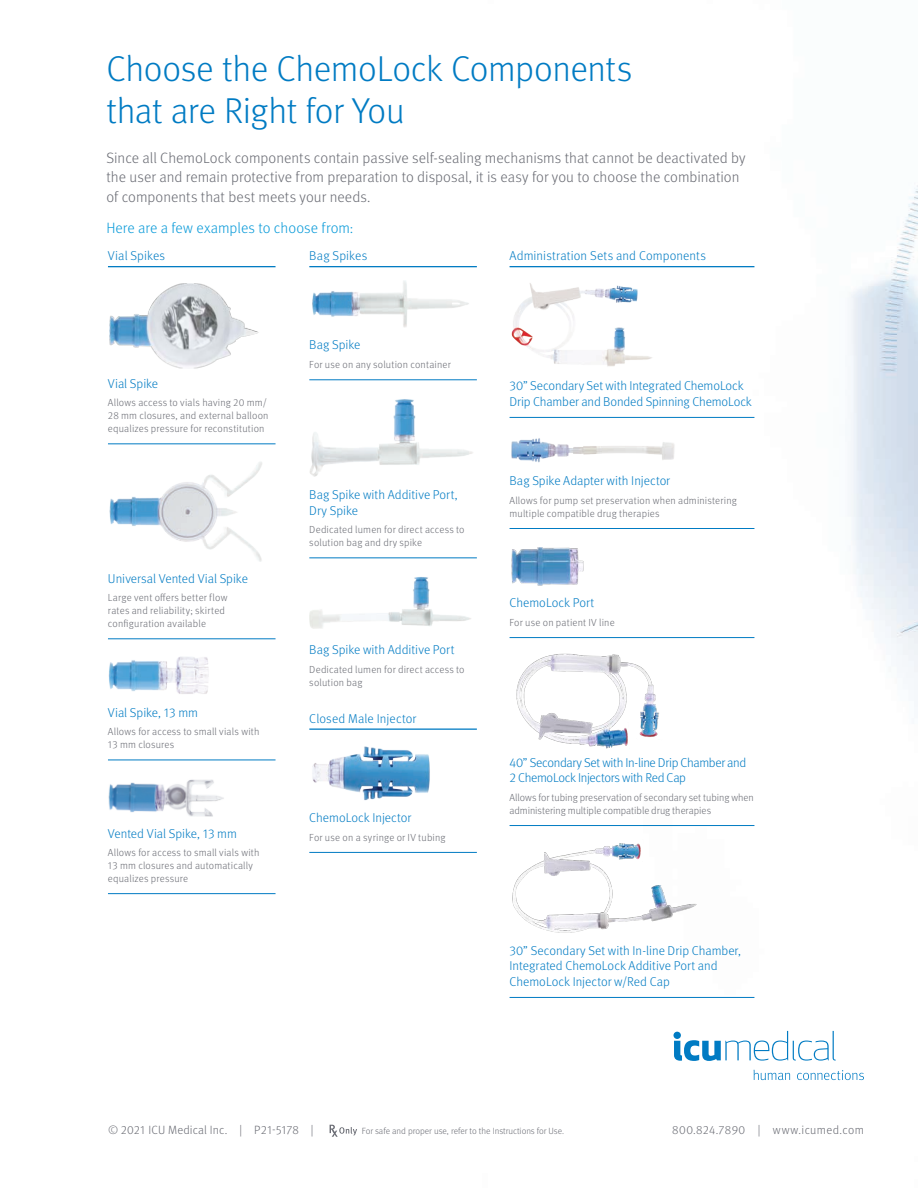
<style>
.page{position:relative;width:918px;height:1188px;background:#fff}
.page>*{position:absolute;margin:0;border:0;box-sizing:border-box;transform-origin:0 0}
.Cover_Heading{font:300 36px/42px "Meta OT";letter-spacing:-.01em;color:#007bc3}
.BACK_BODY{font:300 15px/19.5px "Meta OT";color:#696b73}
.BACK_BODY-2{font:300 15px "Meta OT";letter-spacing:.005em;color:#089ad9}
.Paragraph_Style_1{font:300 12.9px/15.5px "Meta OT";color:#007bc3}
.Sect_Prod_Title{font:300 12.9px/15.5px "Meta OT";letter-spacing:-.005em;color:#007bc3}
.Sect_Prod_Title-2{font:300 12.9px/15.5px "Meta OT";letter-spacing:-.025em;color:#007bc3}
.Section_Heading{font:300 12.9px "Meta OT";letter-spacing:.005em;color:#007bc3}
.t1{font:300 12px "Meta OT";letter-spacing:.02em;color:#696b73}
.Section_Product_Desc{font:300 10.2px/12.9px "Meta OT";letter-spacing:.015em;color:#696b73}
.Section_Product_Desc-2{font:300 10.2px/12.9px "Meta OT";letter-spacing:-.005em;color:#696b73}
.t2{font:300 9px "Meta OT";color:#696b73}
</style>
<div class="page">
<img style="left:108px;top:185px;width:810px;height:948px">
<svg style="left:674px;top:1031px;width:162px;height:30px"></svg>
<div style="left:674px;top:1032px;width:7px;height:7px;background:#007bc3;border-radius:50%"></div>
<svg style="left:754px;top:1070px;width:36px;height:10px"></svg>
<svg style="left:797px;top:1070px;width:67px;height:10px"></svg>
<svg style="left:330px;top:1125px;width:27px;height:12px"></svg>
<img style="left:510px;top:436px;width:167px;height:28px">
<hr style="left:510px;top:528px;width:244px;height:1px;background:#007bc3">
<img style="left:108px;top:777px;width:118px;height:39px">
<hr style="left:108px;top:893px;width:168px;height:1px;background:#007bc3">
<hr style="left:108px;top:266px;width:168px;height:1px;background:#007bc3">
<img style="left:109px;top:283px;width:151px;height:87px">
<hr style="left:108px;top:444px;width:168px;height:1px;background:#007bc3">
<img style="left:108px;top:656px;width:103px;height:40px">
<hr style="left:108px;top:760px;width:168px;height:1px;background:#007bc3">
<img style="left:108px;top:461px;width:163px;height:101px">
<hr style="left:108px;top:639px;width:168px;height:1px;background:#007bc3">
<img style="left:309px;top:397px;width:166px;height:81px">
<hr style="left:309px;top:558px;width:168px;height:1px;background:#007bc3">
<img style="left:309px;top:575px;width:165px;height:58px">
<img style="left:309px;top:280px;width:161px;height:48px">
<hr style="left:309px;top:380px;width:168px;height:1px;background:#007bc3">
<hr style="left:309px;top:266px;width:168px;height:1px;background:#007bc3">
<hr style="left:309px;top:729px;width:168px;height:1px;background:#007bc3">
<img style="left:309px;top:746px;width:125px;height:55px">
<hr style="left:309px;top:852px;width:168px;height:1px;background:#007bc3">
<img style="left:510px;top:547px;width:74px;height:39px">
<hr style="left:510px;top:637px;width:244px;height:1px;background:#007bc3">
<img style="left:510px;top:280px;width:144px;height:89px">
<hr style="left:510px;top:417px;width:244px;height:1px;background:#007bc3">
<img style="left:510px;top:653px;width:157px;height:97px">
<hr style="left:510px;top:825px;width:244px;height:1px;background:#007bc3">
<img style="left:510px;top:840px;width:191px;height:101px">
<hr style="left:510px;top:997px;width:244px;height:1px;background:#007bc3">
<hr style="left:510px;top:266px;width:244px;height:1px;background:#007bc3">
<p class="Cover_Heading" style="left:106px;top:48px;width:527px">Choose the ChemoLock Components that are Right for You</p>
<p class="BACK_BODY" style="left:106px;top:148px;width:641px">Since all ChemoLock components contain passive self-sealing mechanisms that cannot be deactivated by the user and remain protective from preparation to disposal, it is easy for you to choose the combination of components that best meets your needs.</p>
<p class="BACK_BODY-2" style="left:106px;top:219px;width:249px">Here are a few examples to choose from:</p>
<p class="Section_Heading" style="left:108px;top:248px;width:59px">Vial Spikes</p>
<p class="Section_Heading" style="left:309px;top:248px;width:59px">Bag Spikes</p>
<p class="Paragraph_Style_1" style="left:510px;top:248px;width:198px">Administration Sets and Components</p>
<p class="Sect_Prod_Title" style="left:108px;top:376px;width:52px">Vial Spike</p>
<p class="Section_Product_Desc" style="left:108px;top:397px;width:162px">Allows access to vials having 20 mm/<br>28 mm closures, and external balloon equalizes pressure for reconstitution</p>
<p class="Sect_Prod_Title" style="left:108px;top:571px;width:142px">Universal Vented Vial Spike</p>
<p class="Section_Product_Desc" style="left:108px;top:592px;width:121px">Large vent offers better flow rates and reliability; skirted configuration available</p>
<p class="Sect_Prod_Title" style="left:108px;top:705px;width:92px">Vial Spike, 13 mm</p>
<p class="Section_Product_Desc" style="left:108px;top:726px;width:153px">Allows for access to small vials with<br>13 mm closures</p>
<p class="Sect_Prod_Title" style="left:108px;top:826px;width:131px">Vented Vial Spike, 13 mm</p>
<p class="Section_Product_Desc" style="left:108px;top:846px;width:153px">Allows for access to small vials with<br>13 mm closures and automatically equalizes pressure</p>
<p class="Sect_Prod_Title" style="left:309px;top:338px;width:53px">Bag Spike</p>
<p class="Section_Product_Desc" style="left:309px;top:358px;width:143px">For use on any solution container</p>
<p class="Sect_Prod_Title" style="left:309px;top:487px;width:150px">Bag Spike with Additive Port,<br>Dry Spike</p>
<p class="Section_Product_Desc" style="left:309px;top:524px;width:157px">Dedicated lumen for direct access to solution bag and dry spike</p>
<p class="Sect_Prod_Title" style="left:309px;top:642px;width:147px">Bag Spike with Additive Port</p>
<p class="Section_Product_Desc" style="left:309px;top:663px;width:157px">Dedicated lumen for direct access to solution bag</p>
<p class="Section_Heading" style="left:309px;top:711px;width:109px">Closed Male Injector</p>
<p class="Sect_Prod_Title" style="left:309px;top:810px;width:104px">ChemoLock Injector</p>
<p class="Section_Product_Desc" style="left:309px;top:831px;width:138px">For use on a syringe or IV tubing</p>
<p class="Paragraph_Style_1" style="left:510px;top:378px;width:244px">30” Secondary Set with Integrated ChemoLock<br>Drip Chamber and Bonded Spinning ChemoLock</p>
<p class="Sect_Prod_Title" style="left:510px;top:473px;width:162px">Bag Spike Adapter with Injector</p>
<p class="Section_Product_Desc" style="left:510px;top:494px;width:229px">Allows for pump set preservation when administering multiple compatible drug therapies</p>
<p class="Sect_Prod_Title" style="left:510px;top:595px;width:86px">ChemoLock Port</p>
<p class="Section_Product_Desc" style="left:510px;top:616px;width:107px">For use on patient IV line</p>
<p class="Sect_Prod_Title-2" style="left:510px;top:755px;width:238px">40” Secondary Set with In-line Drip Chamber and<br>2 ChemoLock Injectors with Red Cap</p>
<p class="Section_Product_Desc-2" style="left:510px;top:791px;width:246px">Allows for tubing preservation of secondary set tubing when administering multiple compatible drug therapies</p>
<p class="Paragraph_Style_1" style="left:510px;top:943px;width:233px">30” Secondary Set with In-line Drip Chamber,<br>Integrated ChemoLock Additive Port and<br>ChemoLock Injector w/Red Cap</p>
<p class="t1" style="left:108px;top:1123px;width:207px">© 2021 ICU Medical Inc. | P21-5178 |</p>
<p class="t2" style="left:362px;top:1126px;width:204px">For safe and proper use, refer to the Instructions for Use.</p>
<p class="t1" style="left:672px;top:1122px;width:193px">800.824.7890 | www.icumed.com</p>
</div>
